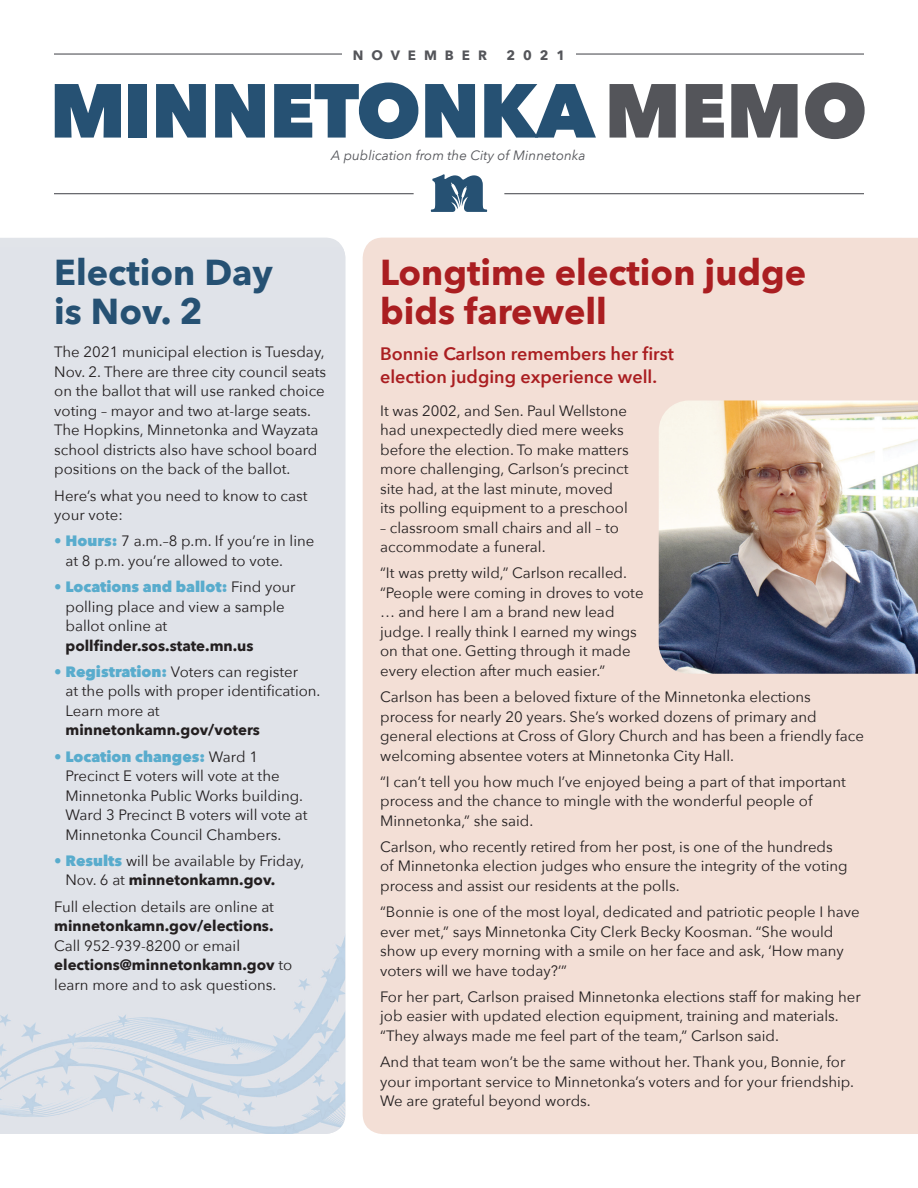
<style>
.page{position:relative;width:918px;height:1188px;background:#fff}
.page>*{position:absolute;margin:0;border:0;box-sizing:border-box;transform-origin:0 0}
.t1{font:800 75.6px "Avenir Next";letter-spacing:-.01em;color:#265173}
.t2{font:700 36px/39px "Avenir Next";color:#aa1e21}
.t3{font:700 36px/39px "Avenir Next";color:#265173}
.t4{font:600 18px/22.5px "Avenir Next";color:#aa1e21}
.t5{font:15px/19.5px "Avenir Next";color:#231f20}
.t6{font:700 15px "Avenir Next";color:#231f20}
.t7{font:italic 13.5px "Avenir Next";color:#54555a}
.t8{font:700 13.5px "Avenir Next";letter-spacing:.59em;color:#54555a}
.s1{color:#54555a}
.s2{font-weight:700;color:#59accd}
.s3{font-weight:800;color:#59accd}
.s4{font-weight:700}
</style>
<div class="page">
<div style="left:363px;top:238px;width:555px;height:896px;background:#f3dfd6"></div>
<hr style="left:54px;top:53px;width:810px;height:2px;background:#54555a">
<hr style="left:54px;top:193px;width:360px;height:1px;background:#54555a">
<hr style="left:504px;top:193px;width:360px;height:1px;background:#54555a">
<div style="left:342px;top:45px;width:234px;height:20px;background:#fff"></div>
<svg style="left:431px;top:174px;width:56px;height:38px"></svg>
<div style="left:0;top:248px;width:345px;height:886px;background:#e0e3e9"></div>
<img style="left:659px;top:400px;width:259px;height:274px">
<p class="t8" style="left:353px;top:44px;width:136px">NOVEMBER</p>
<p class="t8" style="left:506px;top:44px;width:60px">2021</p>
<h1 class="t1" style="left:50px;top:64px;width:819px">MINNETONKA<span class="s1">MEMO</span></h1>
<p class="t7" style="left:331px;top:144px;width:256px">A publication from the City of Minnetonka</p>
<h2 class="t3" style="left:54px;top:252px;width:220px">Election Day is Nov. 2</h2>
<h2 class="t2" style="left:380px;top:252px;width:428px">Longtime election judge bids farewell</h2>
<p class="t5" style="left:54px;top:342px;width:273px">The 2021 municipal election is Tuesday, Nov. 2. There are three city council seats on the ballot that will use ranked choice voting – mayor and two at-large seats.<br>The Hopkins, Minnetonka and Wayzata school districts also have school board positions on the back of the ballot.</p>
<p class="t5" style="left:54px;top:485px;width:255px">Here’s what you need to know to cast your vote:</p>
<p class="t5" style="left:66px;top:531px;width:250px;text-indent:-11px"><span class="s2">•</span> <span class="s3">Hours:</span> 7 a.m.–8 p.m. If you’re in line at 8 p.m. you’re allowed to vote.</p>
<p class="t5" style="left:66px;top:577px;width:232px;text-indent:-11px"><span class="s3">• Locations and ballot:</span> Find your polling place and view a sample ballot online at</p>
<p class="t6" style="left:66px;top:632px;width:190px">pollfinder.sos.state.mn.us</p>
<p class="t5" style="left:66px;top:661px;width:257px;text-indent:-11px"><span class="s3">• Registration:</span> Voters can register<br>at the polls with proper identification.<br>Learn more at</p>
<p class="t6" style="left:66px;top:717px;width:196px">minnetonkamn.gov/voters</p>
<p class="t5" style="left:66px;top:746px;width:243px;text-indent:-11px"><span class="s3">• Location changes:</span> Ward 1<br>Precinct E voters will vote at the<br>Minnetonka Public Works building.<br>Ward 3 Precinct B voters will vote at<br>Minnetonka Council Chambers.</p>
<p class="t5" style="left:66px;top:850px;width:241px;text-indent:-11px"><span class="s3">• Results</span> will be available by Friday,<br>Nov. 6 at <span class="s4">minnetonkamn.gov.</span></p>
<p class="t5" style="left:54px;top:896px;width:221px">Full election details are online at</p>
<p class="t6" style="left:54px;top:913px;width:221px">minnetonkamn.gov/elections.</p>
<p class="t5" style="left:54px;top:935px;width:240px">Call 952-939-8200 or email <span class="s4">elections@minnetonkamn.gov</span> to learn more and to ask questions.</p>
<p class="t4" style="left:380px;top:342px;width:295px">Bonnie Carlson remembers her first election judging experience well.</p>
<p class="t5" style="left:380px;top:400px;width:250px">It was 2002, and Sen. Paul Wellstone had unexpectedly died mere weeks before the election. To make matters more challenging, Carlson’s precinct site had, at the last minute, moved its polling equipment to a preschool</p>
<p class="t5" style="left:380px;top:517px;width:240px">– classroom small chairs and all – to accommodate a funeral.</p>
<p class="t5" style="left:380px;top:563px;width:265px">“It was pretty wild,” Carlson recalled. “People were coming in droves to vote … and here I am a brand new lead judge. I really think I earned my wings on that one. Getting through it made every election after much easier.”</p>
<p class="t5" style="left:380px;top:686px;width:485px">Carlson has been a beloved fixture of the Minnetonka elections process for nearly 20 years. She’s worked dozens of primary and general elections at Cross of Glory Church and has been a friendly face welcoming absentee voters at Minnetonka City Hall.</p>
<p class="t5" style="left:380px;top:771px;width:467px">“I can’t tell you how much I’ve enjoyed being a part of that important process and the chance to mingle with the wonderful people of<br>Minnetonka,” she said.</p>
<p class="t5" style="left:380px;top:836px;width:469px">Carlson, who recently retired from her post, is one of the hundreds of Minnetonka election judges who ensure the integrity of the voting process and assist our residents at the polls.</p>
<p class="t5" style="left:380px;top:902px;width:481px">“Bonnie is one of the most loyal, dedicated and patriotic people I have ever met,” says Minnetonka City Clerk Becky Koosman. “She would show up every morning with a smile on her face and ask, ‘How many voters will we have today?’”</p>
<p class="t5" style="left:380px;top:986px;width:482px">For her part, Carlson praised Minnetonka elections staff for making her job easier with updated election equipment, training and materials. “They always made me feel part of the team,” Carlson said.</p>
<p class="t5" style="left:380px;top:1052px;width:475px">And that team won’t be the same without her. Thank you, Bonnie, for your important service to Minnetonka’s voters and for your friendship.<br>We are grateful beyond words.</p>
</div>
